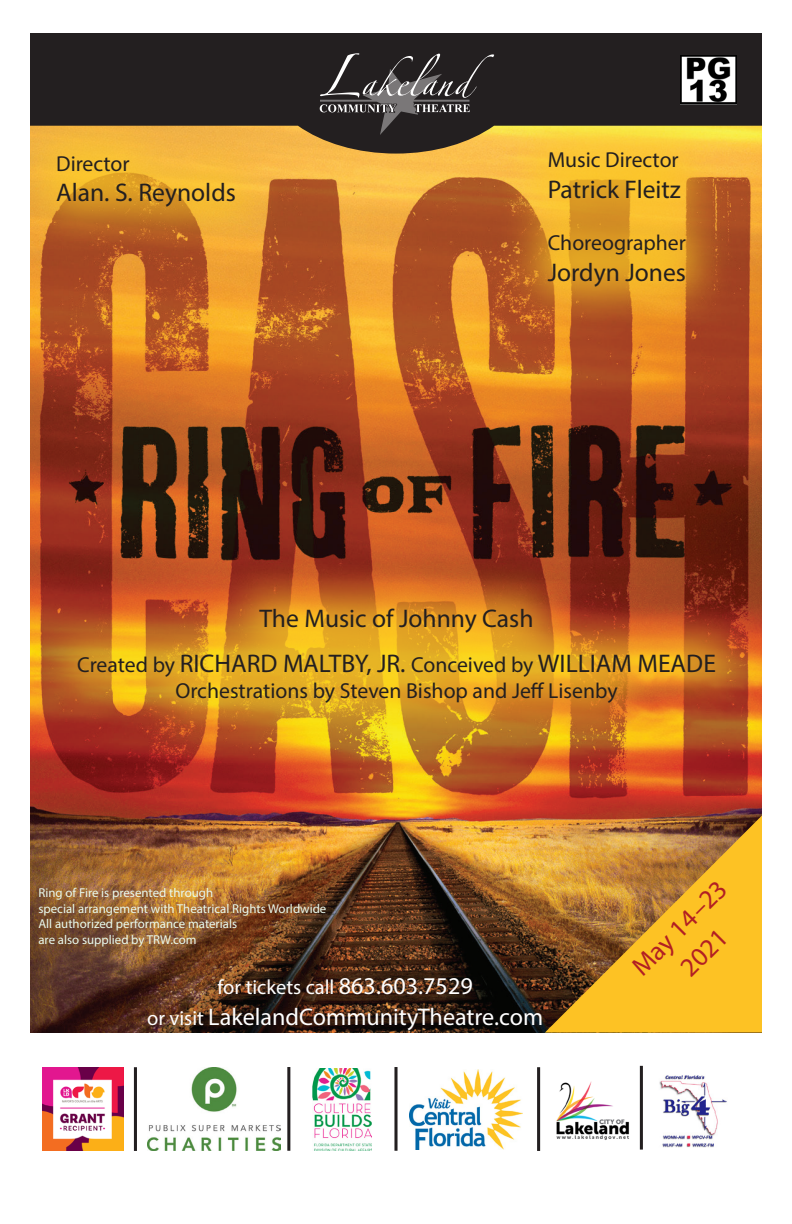
<style>
.page{position:relative;width:792px;height:1224px;background:#fff}
.page>*{position:absolute;margin:0;border:0;box-sizing:border-box;transform-origin:0 0}
.t1{font:26.8px/34.6px "Myriad Pro";color:#b21f23;text-align:center}
.t2{font:25.6px/44.6px "Myriad Pro";color:#231f20;text-align:center}
.t3{font:24.2px "Myriad Pro";color:#fff}
.t4{font:21.8px "Myriad Pro";color:#231f20}
.t5{font:20.6px "Myriad Pro";color:#fff}
.t6{font:12.8px/15.8px "Myriad Pro";color:#e9faee}
.s1{font-size:21.8px}
.s2{font-size:24.2px}
.s3{font-size:20.6px}
</style>
<div class="page">
<img style="left:30px;top:154px;width:732px;height:879px">
<div style="left:27px;top:556px;width:740px;height:197px;background:#fccc24;opacity:.75"></div>
<div style="left:17px;top:104px;width:270px;height:154px;background:#fccc24;opacity:.75"></div>
<div style="left:496px;top:100px;width:241px;height:237px;background:#fccc24;opacity:.75"></div>
<svg style="left:30px;top:33px;width:732px;height:121px;background:#554628"></svg>
<svg style="left:320px;top:53px;width:174px;height:82px;background:#403c3c"></svg>
<img style="left:659px;top:1075px;width:68px;height:73px">
<hr style="left:287px;top:1067px;width:3px;height:84px;background:#231f20">
<svg style="left:394px;top:1067px;width:4px;height:84px"></svg>
<hr style="left:537px;top:1067px;width:3px;height:84px;background:#231f20">
<hr style="left:640px;top:1066px;width:3px;height:84px;background:#231f20">
<img style="left:556px;top:1081px;width:73px;height:59px">
<img style="left:545px;top:815px;width:217px;height:218px">
<img style="left:43px;top:1068px;width:80px;height:82px">
<img style="left:313px;top:1068px;width:58px;height:83px">
<img style="left:410px;top:1069px;width:113px;height:81px">
<img style="left:680px;top:55px;width:57px;height:49px">
<img style="left:147px;top:1067px;width:134px;height:84px">
<hr style="left:134px;top:1067px;width:3px;height:84px;background:#231f20">
<div style="left:17px;top:17px;width:13px;height:1183px;background:#fff"></div>
<div style="left:762px;top:17px;width:13px;height:1183px;background:#fff"></div>
<p class="t4" style="left:56px;top:150px;width:75px">Director</p>
<p class="t2" style="left:56px;top:170px;width:181px">Alan. S. Reynolds</p>
<p class="t4" style="left:548px;top:147px;width:133px">Music Director</p>
<p class="t2" style="left:548px;top:167px;width:135px">Patrick Fleitz</p>
<p class="t4" style="left:548px;top:230px;width:140px">Choreographer</p>
<p class="t2" style="left:548px;top:250px;width:140px">Jordyn Jones</p>
<p class="t2" style="left:77px;top:596px;width:640px">The Music of Johnny Cash<br><span class="s1">Created by</span> RICHARD MALTBY, JR. <span class="s1">Conceived by</span> WILLIAM MEADE</p>
<p class="t4" style="left:175px;top:677px;width:444px">Orchestrations by Steven Bishop and Jeff Lisenby</p>
<p class="t6" style="left:38px;top:884px;width:289px">Ring of Fire is presented through<br>special arrangement with Theatrical Rights Worldwide All authorized performance materials<br>are also supplied by TRW.com</p>
<p class="t5" style="left:218px;top:975px;width:257px">for tickets call <span class="s2">863.603.7529</span></p>
<p class="t3" style="left:147px;top:1002px;width:398px"><span class="s3">or visit</span> LakelandCommunityTheatre.com</p>
<p class="t1" style="left:624px;top:958px;width:123px;rotate:-45deg">May 14–23<br>2021</p>
</div>
